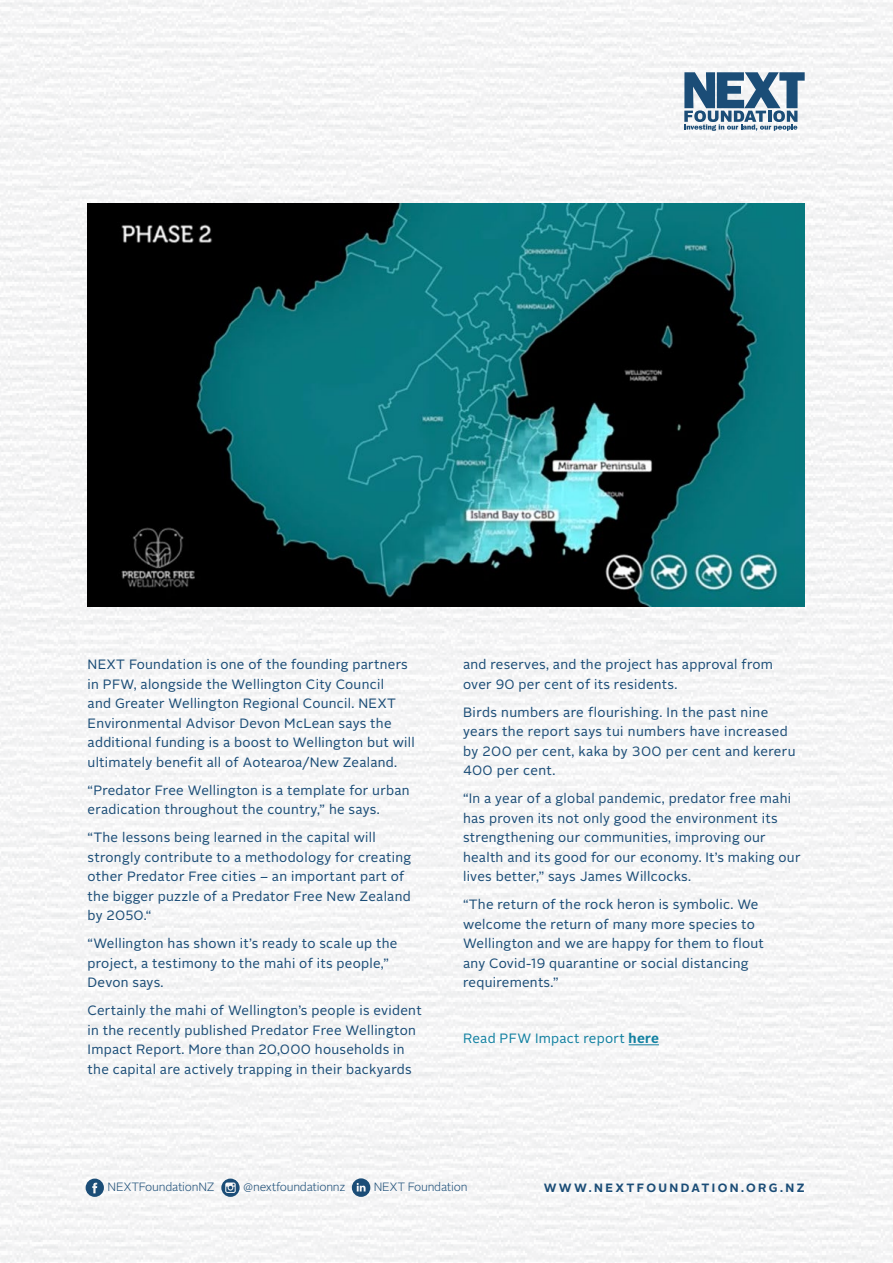
<style>
.page{position:relative;width:893px;height:1263px;background:#f6f6f6}
.page>*{position:absolute;margin:0;border:0;box-sizing:border-box;transform-origin:0 0}
.t1{font:13.5px/19.5px "Alright Sans";letter-spacing:.02em;color:#1b4d77}
.t2{font:13.5px "Alright Sans";letter-spacing:.02em;color:#1281a1}
.t3{font:300 12px "Alright Sans";letter-spacing:-.02em;color:#1b4d77}
.t4{font:700 12px "Alright Sans";letter-spacing:.2em;color:#1b4d77}
.s1{font-weight:700}
</style>
<div class="page">
<svg style="left:684px;top:72px;width:121px;height:59px"></svg>
<hr style="left:629px;top:1044px;width:30px;height:1px;background:#1281a1">
<svg style="left:86px;top:1178px;width:18px;height:19px"></svg>
<svg style="left:221px;top:1178px;width:19px;height:19px"></svg>
<svg style="left:352px;top:1178px;width:18px;height:19px"></svg>
<img style="left:88px;top:203px;width:717px;height:404px">
<p class="t1" style="left:88px;top:655px;width:329px">NEXT Foundation is one of the founding partners in PFW, alongside the Wellington City Council<br>and Greater Wellington Regional Council. NEXT Environmental Advisor Devon McLean says the additional funding is a boost to Wellington but will ultimately benefit all of Aotearoa/New Zealand.</p>
<p class="t1" style="left:88px;top:781px;width:324px">“Predator Free Wellington is a template for urban eradication throughout the country,” he says.</p>
<p class="t1" style="left:88px;top:828px;width:325px">“The lessons being learned in the capital will strongly contribute to a methodology for creating other Predator Free cities – an important part of the bigger puzzle of a Predator Free New Zealand by 2050.“</p>
<p class="t1" style="left:88px;top:934px;width:311px">“Wellington has shown it’s ready to scale up the project, a testimony to the mahi of its people,”<br>Devon says.</p>
<p class="t1" style="left:88px;top:1001px;width:336px">Certainly the mahi of Wellington’s people is evident in the recently published Predator Free Wellington Impact Report. More than 20,000 households in the capital are actively trapping in their backyards</p>
<p class="t1" style="left:463px;top:655px;width:311px">and reserves, and the project has approval from over 90 per cent of its residents.</p>
<p class="t1" style="left:463px;top:703px;width:334px">Birds numbers are flourishing. In the past nine years the report says tui numbers have increased by 200 per cent, kaka by 300 per cent and kereru 400 per cent.</p>
<p class="t1" style="left:463px;top:789px;width:339px">“In a year of a global pandemic, predator free mahi has proven its not only good the environment its strengthening our communities, improving our health and its good for our economy. It’s making our lives better,” says James Willcocks.</p>
<p class="t1" style="left:463px;top:895px;width:302px">“The return of the rock heron is symbolic. We welcome the return of many more species to Wellington and we are happy for them to flout any Covid-19 quarantine or social distancing requirements.”</p>
<p class="t2" style="left:463px;top:1029px;width:197px">Read PFW Impact report <span class="s1">here</span></p>
<p class="t3" style="left:108px;top:1179px;width:108px">NEXTFoundationNZ</p>
<p class="t3" style="left:243px;top:1179px;width:104px">@nextfoundationnz</p>
<p class="t3" style="left:374px;top:1179px;width:95px">NEXT Foundation</p>
<p class="t4" style="left:544px;top:1179px;width:262px">WWW.NEXTFOUNDATION.ORG.NZ</p>
</div>
